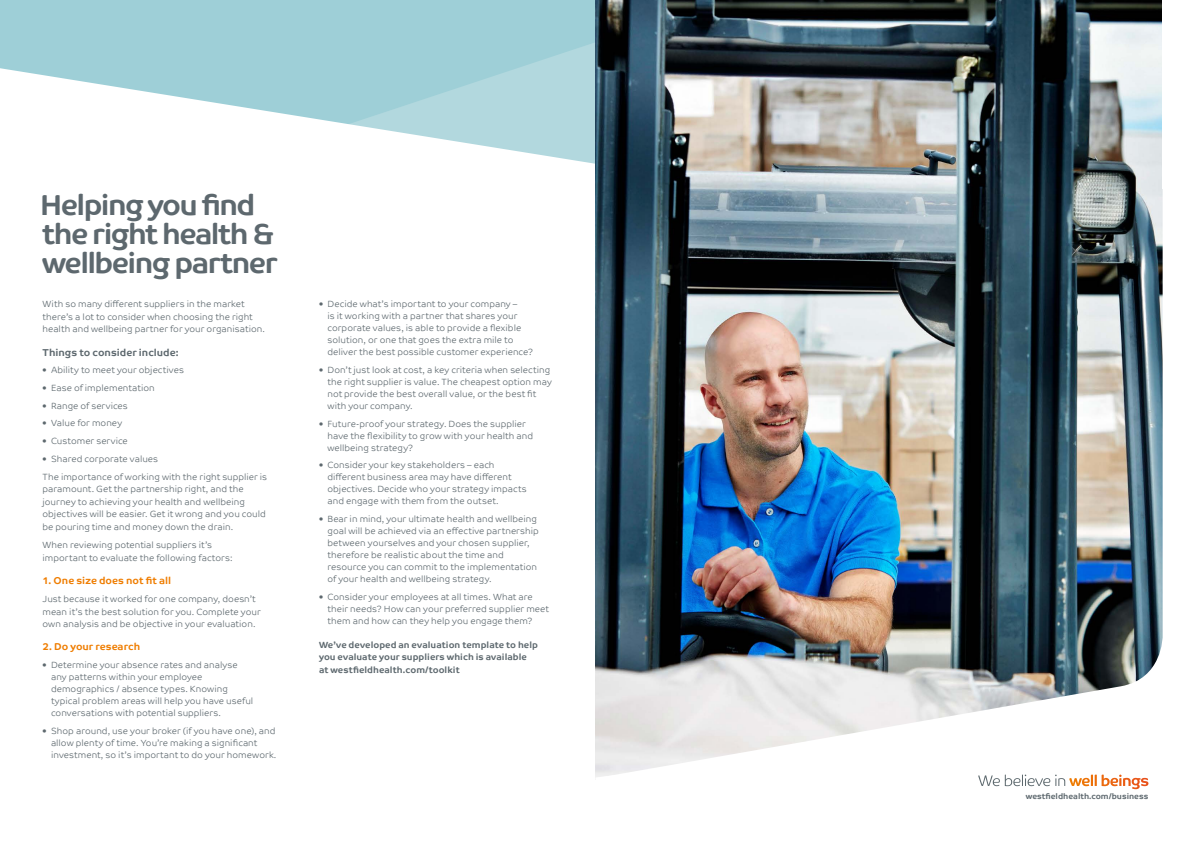
<style>
.page{position:relative;width:1191px;height:842px;background:#fff}
.page>*{position:absolute;margin:0;border:0;box-sizing:border-box;transform-origin:0 0}
.t1{font:700 29px/29px "Co Text";letter-spacing:-.055em;color:#5d686e}
.t2{font:700 10px "Co Text";color:#ef7d00}
.t3{font:700 10px "Co Text";color:#5d686e}
.t4{font:300 9px/12px "Co Text";letter-spacing:.005em;color:#5d686e}
.t5{font:700 9px/12.5px "Co Text";letter-spacing:.005em;color:#5d686e}
.t6{font:700 8px "Co Text";color:#5d686e}
</style>
<div class="page">
<div style="left:0;top:0;width:595px;height:452px;background:#9ecfd7"></div>
<svg style="left:520px;top:43px;width:75px;height:25px;fill:#b2d8de"></svg>
<svg style="left:0;top:68px;width:595px;height:384px;background:#f4f9fa"></svg>
<img style="left:595px;top:0;width:567px;height:78px">
<img style="left:595px;top:78px;width:568px;height:629px">
<svg style="left:595px;top:707px;width:554px;height:83px"></svg>
<div style="left:1162px;top:0;width:29px;height:189px;background:#fff"></div>
<svg style="left:978px;top:775px;width:170px;height:14px"></svg>
<h1 class="t1" style="left:40px;top:191px;width:239px">Helping you find the right health &amp; wellbeing partner</h1>
<p class="t4" style="left:43px;top:298px;width:224px;line-height:12.5px">With so many different suppliers in the market there’s a lot to consider when choosing the right health and wellbeing partner for your organisation.</p>
<p class="t3" style="left:43px;top:346px;width:138px">Things to consider include:</p>
<p class="t4" style="left:43px;top:364px;width:143px">• Ability to meet your objectives</p>
<p class="t4" style="left:43px;top:382px;width:114px">• Ease of implementation</p>
<p class="t4" style="left:43px;top:400px;width:87px">• Range of services</p>
<p class="t4" style="left:43px;top:417px;width:81px">• Value for money</p>
<p class="t4" style="left:43px;top:435px;width:87px">• Customer service</p>
<p class="t4" style="left:43px;top:449px;width:226px;line-height:18.2px">• Shared corporate values<br>The importance of working with the right supplier is</p>
<p class="t4" style="left:43px;top:483px;width:225px;line-height:12.5px">paramount. Get the partnership right, and the journey to achieving your health and wellbeing objectives will be easier. Get it wrong and you could be pouring time and money down the drain.</p>
<p class="t4" style="left:43px;top:539px;width:191px;line-height:12.5px">When reviewing potential suppliers it’s important to evaluate the following factors:</p>
<p class="t2" style="left:43px;top:575px;width:130px">1. One size does not fit all</p>
<p class="t4" style="left:43px;top:593px;width:220px;line-height:12.5px">Just because it worked for one company, doesn’t mean it’s the best solution for you. Complete your own analysis and be objective in your evaluation.</p>
<p class="t2" style="left:43px;top:641px;width:99px">2. Do your research</p>
<p class="t4" style="left:51px;top:659px;width:204px;text-indent:-9px">• Determine your absence rates and analyse any patterns within your employee demographics / absence types. Knowing typical problem areas will help you have useful conversations with potential suppliers.</p>
<p class="t4" style="left:51px;top:725px;width:227px;text-indent:-9px">• Shop around, use your broker (if you have one), and allow plenty of time. You’re making a significant investment, so it’s important to do your homework.</p>
<p class="t4" style="left:327px;top:298px;width:207px;text-indent:-9px">• Decide what’s important to your company –<br>is it working with a partner that shares your corporate values, is able to provide a flexible solution, or one that goes the extra mile to deliver the best possible customer experience?</p>
<p class="t4" style="left:327px;top:364px;width:226px;text-indent:-9px">• Don’t just look at cost, a key criteria when selecting the right supplier is value. The cheapest option may not provide the best overall value, or the best fit with your company.</p>
<p class="t4" style="left:327px;top:418px;width:207px;text-indent:-9px">• Future-proof your strategy. Does the supplier have the flexibility to grow with your health and wellbeing strategy?</p>
<p class="t4" style="left:327px;top:459px;width:201px;text-indent:-9px">• Consider your key stakeholders – each different business area may have different objectives. Decide who your strategy impacts and engage with them from the outset.</p>
<p class="t4" style="left:327px;top:513px;width:213px;text-indent:-9px">• Bear in mind, your ultimate health and wellbeing goal will be achieved via an effective partnership between yourselves and your chosen supplier, therefore be realistic about the time and resource you can commit to the implementation of your health and wellbeing strategy.</p>
<p class="t4" style="left:327px;top:591px;width:223px;text-indent:-9px">• Consider your employees at all times. What are their needs? How can your preferred supplier meet them and how can they help you engage them?</p>
<p class="t5" style="left:319px;top:638px;width:220px">We’ve developed an evaluation template to help you evaluate your suppliers which is available at westfieldhealth.com/toolkit</p>
<p class="t6" style="left:1025px;top:792px;width:124px">westfieldhealth.com/business</p>
</div>
